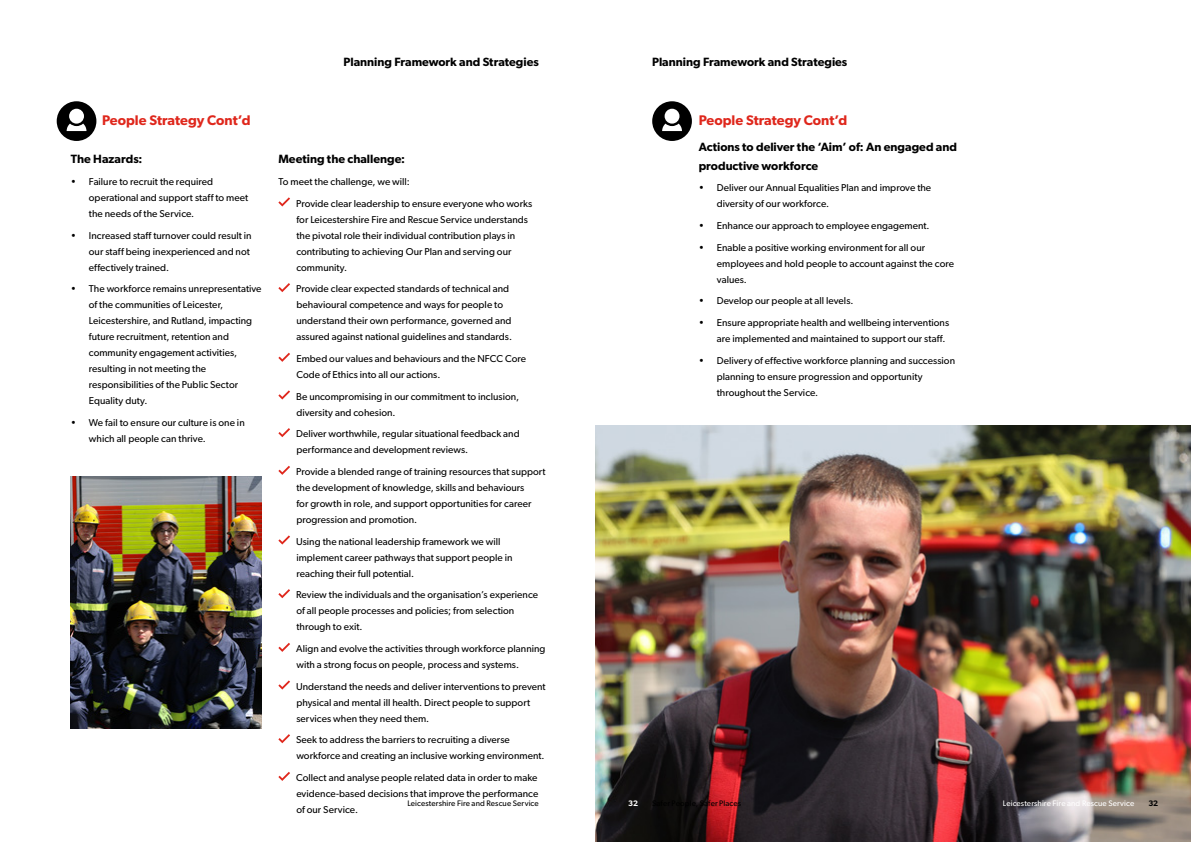
<style>
.page{position:relative;width:1191px;height:842px;background:#fff}
.page>*{position:absolute;margin:0;border:0;box-sizing:border-box;transform-origin:0 0}
.t1{font:600 14px "Gibson";color:#df271c}
.t2{font:600 12px/19.2px "Gibson";color:#000}
.t3{font:10px/16px "Gibson";letter-spacing:.005em;color:#000}
.t4{font:8px "Gibson";letter-spacing:.015em;color:#000}
.t5{font:8px "Gibson";letter-spacing:.015em;color:#fff}
.t6{font:600 8px "Gibson";color:#000}
.t7{font:600 8px "Gibson";color:#fff}
</style>
<div class="page">
<div style="left:57px;top:101px;width:39px;height:40px;background:#000;border-radius:50%"></div>
<div style="left:69px;top:109px;width:15px;height:15px;background:#fff;border-radius:50%"></div>
<svg style="left:67px;top:124px;width:19px;height:7px"></svg>
<svg style="left:278px;top:197px;width:12px;height:9px"></svg>
<svg style="left:278px;top:283px;width:12px;height:9px"></svg>
<svg style="left:278px;top:353px;width:12px;height:9px"></svg>
<svg style="left:278px;top:390px;width:12px;height:9px"></svg>
<svg style="left:278px;top:428px;width:12px;height:9px"></svg>
<svg style="left:278px;top:466px;width:12px;height:9px"></svg>
<svg style="left:278px;top:535px;width:12px;height:9px"></svg>
<svg style="left:278px;top:589px;width:12px;height:9px"></svg>
<svg style="left:278px;top:643px;width:12px;height:9px"></svg>
<svg style="left:278px;top:680px;width:12px;height:10px"></svg>
<svg style="left:278px;top:734px;width:12px;height:9px"></svg>
<svg style="left:278px;top:772px;width:12px;height:9px"></svg>
<img style="left:71px;top:476px;width:191px;height:253px">
<div style="left:652px;top:101px;width:40px;height:40px;background:#000;border-radius:50%"></div>
<div style="left:664px;top:109px;width:15px;height:15px;background:#fff;border-radius:50%"></div>
<svg style="left:662px;top:124px;width:20px;height:7px"></svg>
<img style="left:595px;top:425px;width:596px;height:417px">
<p class="t2" style="left:344px;top:52px;width:197px">Planning Framework and Strategies</p>
<p class="t2" style="left:652px;top:52px;width:197px">Planning Framework and Strategies</p>
<h1 class="t1" style="left:102px;top:111px;width:150px">People Strategy Cont’d</h1>
<p class="t2" style="left:71px;top:149px;width:73px">The Hazards:</p>
<p class="t3" style="left:89px;top:173px;width:161px;text-indent:-18px">• Failure to recruit the required operational and support staff to meet the needs of the Service.</p>
<p class="t3" style="left:89px;top:227px;width:164px;text-indent:-18px">• Increased staff turnover could result in our staff being inexperienced and not effectively trained.</p>
<p class="t3" style="left:89px;top:281px;width:174px;text-indent:-18px">• The workforce remains unrepresentative of the communities of Leicester, Leicestershire, and Rutland, impacting future recruitment, retention and community engagement activities, resulting in not meeting the responsibilities of the Public Sector Equality duty.</p>
<p class="t3" style="left:89px;top:414px;width:157px;text-indent:-18px">• We fail to ensure our culture is one in which all people can thrive.</p>
<h1 class="t1" style="left:699px;top:111px;width:150px">People Strategy Cont’d</h1>
<p class="t2" style="left:699px;top:137px;width:260px">Actions to deliver the ‘Aim’ of: An engaged and productive workforce</p>
<p class="t3" style="left:717px;top:180px;width:216px;text-indent:-18px">• Deliver our Annual Equalities Plan and improve the diversity of our workforce.</p>
<p class="t3" style="left:699px;top:217px;width:232px">• Enhance our approach to employee engagement.</p>
<p class="t3" style="left:717px;top:239px;width:239px;text-indent:-18px">• Enable a positive working environment for all our employees and hold people to account against the core values.</p>
<p class="t3" style="left:699px;top:293px;width:156px">• Develop our people at all levels.</p>
<p class="t3" style="left:717px;top:315px;width:234px;text-indent:-18px">• Ensure appropriate health and wellbeing interventions are implemented and maintained to support our staff.</p>
<p class="t3" style="left:717px;top:352px;width:240px;text-indent:-18px">• Delivery of effective workforce planning and succession planning to ensure progression and opportunity throughout the Service.</p>
<p class="t2" style="left:278px;top:149px;width:128px">Meeting the challenge:</p>
<p class="t3" style="left:296px;top:170px;width:238px;line-height:21.7px;text-indent:-18px">To meet the challenge, we will:<br>Provide clear leadership to ensure everyone who works</p>
<p class="t3" style="left:296px;top:211px;width:233px">for Leicestershire Fire and Rescue Service understands the pivotal role their individual contribution plays in contributing to achieving Our Plan and serving our community.</p>
<p class="t3" style="left:296px;top:281px;width:217px">Provide clear expected standards of technical and behavioural competence and ways for people to understand their own performance, governed and assured against national guidelines and standards.</p>
<p class="t3" style="left:296px;top:350px;width:231px">Embed our values and behaviours and the NFCC Core<br>Code of Ethics into all our actions.</p>
<p class="t3" style="left:296px;top:388px;width:224px">Be uncompromising in our commitment to inclusion, diversity and cohesion.</p>
<p class="t3" style="left:296px;top:426px;width:225px">Deliver worthwhile, regular situational feedback and performance and development reviews.</p>
<p class="t3" style="left:296px;top:463px;width:251px">Provide a blended range of training resources that support the development of knowledge, skills and behaviours<br>for growth in role, and support opportunities for career progression and promotion.</p>
<p class="t3" style="left:296px;top:533px;width:218px">Using the national leadership framework we will implement career pathways that support people in reaching their full potential.</p>
<p class="t3" style="left:296px;top:587px;width:243px">Review the individuals and the organisation’s experience of all people processes and policies; from selection through to exit.</p>
<p class="t3" style="left:296px;top:640px;width:251px">Align and evolve the activities through workforce planning with a strong focus on people, process and systems.</p>
<p class="t3" style="left:296px;top:678px;width:251px">Understand the needs and deliver interventions to prevent physical and mental ill health. Direct people to support services when they need them.</p>
<p class="t3" style="left:296px;top:732px;width:250px">Seek to address the barriers to recruiting a diverse workforce and creating an inclusive working environment.</p>
<p class="t3" style="left:296px;top:769px;width:244px;text-align:justify">Collect and analyse people related data in order to make evidence-based decisions that improve the performance of our Service.</p>
<p class="t4" style="left:407px;top:798px;width:133px">Leicestershire Fire and Rescue Service</p>
<p class="t6" style="left:1148px;top:798px;width:11px">32</p>
<p class="t7" style="left:628px;top:798px;width:11px">32</p>
<p class="t5" style="left:1002px;top:798px;width:133px">Leicestershire Fire and Rescue Service</p>
</div>
